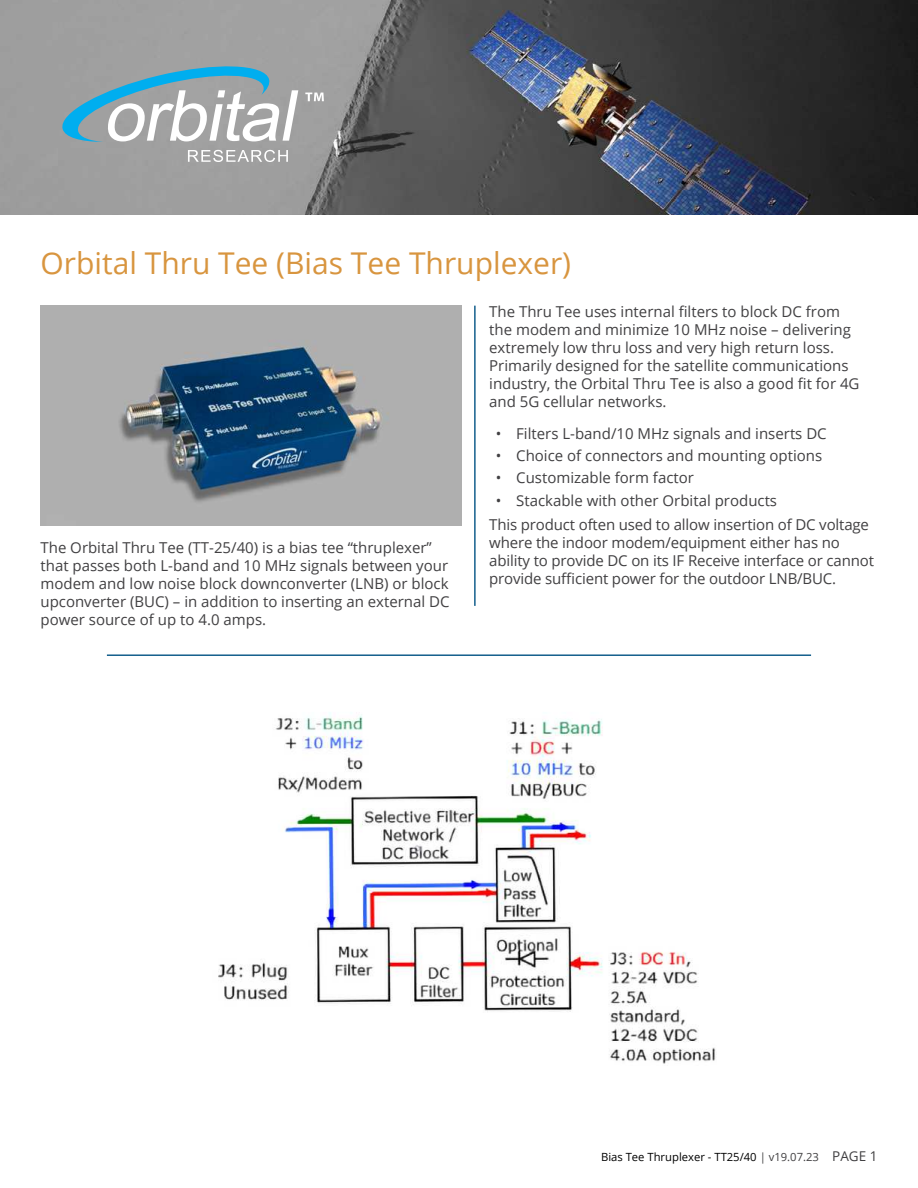
<style>
.page{position:relative;width:918px;height:1188px;background:#fff}
.page>*{position:absolute;margin:0;border:0;box-sizing:border-box;transform-origin:0 0}
.t1{font:30px "Open Sans";color:#d8953f}
.t2{font:15px/18px "Open Sans";color:#414042}
.t3{font:11.25px "Open Sans";color:#000}
.s1{color:#414042}
.s2{font-size:13.5px;color:#414042}
</style>
<div class="page">
<img style="left:40px;top:306px;width:421px;height:220px">
<hr style="left:474px;top:306px;width:2px;height:300px;background:#145f8c">
<img style="left:218px;top:712px;width:498px;height:352px">
<img style="left:0;top:0;width:918px;height:215px">
<svg style="left:60px;top:65px;width:238px;height:77px"></svg>
<svg style="left:305px;top:93px;width:19px;height:8px"></svg>
<svg style="left:188px;top:150px;width:100px;height:12px"></svg>
<hr style="left:107px;top:654px;width:704px;height:2px;background:#145f8c">
<h1 class="t1" style="left:40px;top:251px;width:532px">Orbital Thru Tee (Bias Tee Thruplexer)</h1>
<p class="t2" style="left:40px;top:540px;width:411px">The Orbital Thru Tee (TT-25/40) is a bias tee “thruplexer” that passes both L-band and 10 MHz signals between your modem and low noise block downconverter (LNB) or block upconverter (BUC) – in addition to inserting an external DC power source of up to 4.0 amps.</p>
<p class="t2" style="left:489px;top:302px;width:372px">The Thru Tee uses internal filters to block DC from the modem and minimize 10 MHz noise – delivering extremely low thru loss and very high return loss.<br>Primarily designed for the satellite communications industry, the Orbital Thru Tee is also a good fit for 4G and 5G cellular networks.</p>
<p class="t2" style="left:496px;top:426px;width:332px">• Filters L-band/10 MHz signals and inserts DC</p>
<p class="t2" style="left:496px;top:448px;width:328px">• Choice of connectors and mounting options</p>
<p class="t2" style="left:496px;top:470px;width:199px">• Customizable form factor</p>
<p class="t2" style="left:489px;top:489px;width:381px;line-height:24.8px;text-indent:7px">• Stackable with other Orbital products<br>This product often used to allow insertion of DC voltage</p>
<p class="t2" style="left:489px;top:535px;width:386px">where the indoor modem/equipment either has no ability to provide DC on its IF Receive interface or cannot provide sufficient power for the outdoor LNB/BUC.</p>
<p class="t3" style="left:601px;top:1152px;width:278px">Bias Tee Thruplexer - TT25/40 <span class="s1">| v19.07.23</span> <span class="s2">PAGE 1</span></p>
</div>
